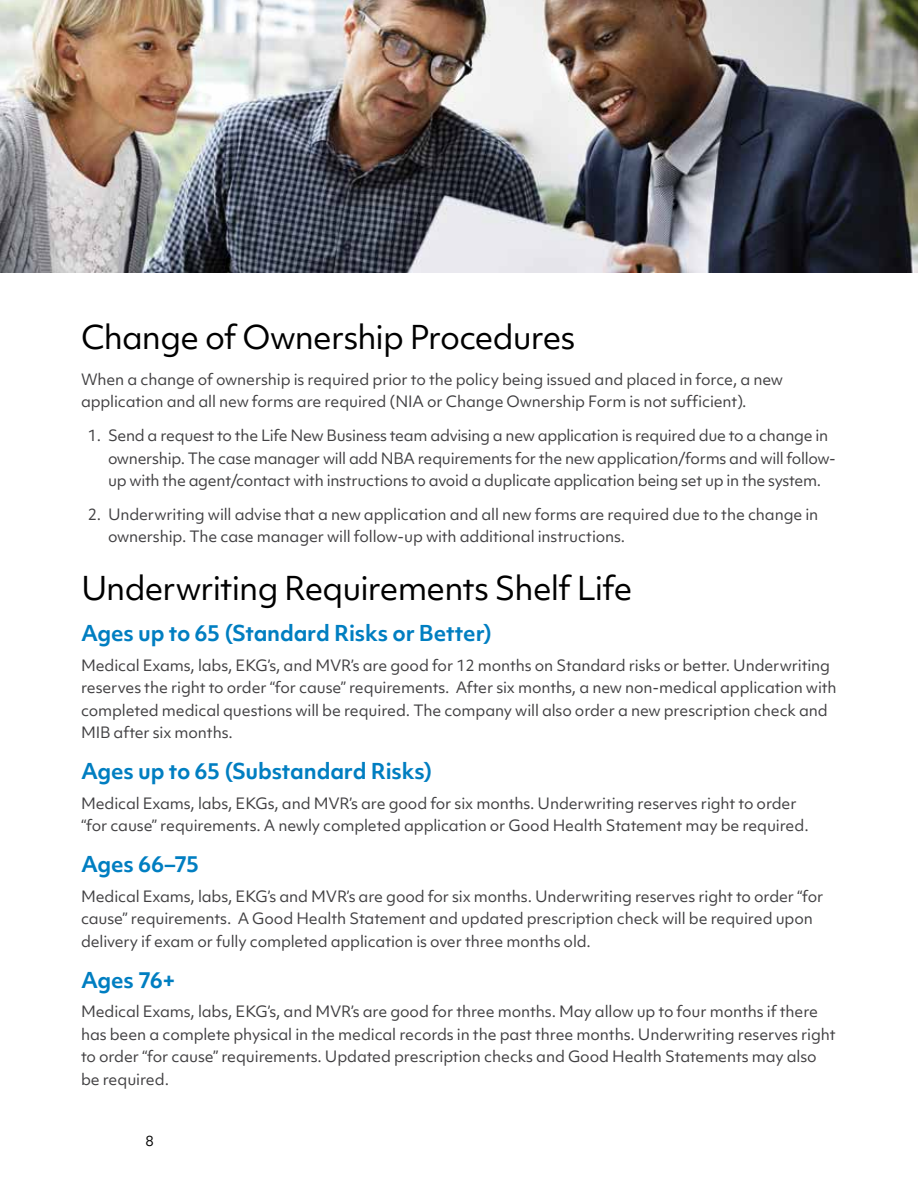
<style>
.page{position:relative;width:918px;height:1188px;background:#fff}
.page>*{position:absolute;margin:0;border:0;box-sizing:border-box;transform-origin:0 0}
.t1{font:31.5px "Objektiv Mk 1";letter-spacing:-.03em;color:#000}
.t2{font:700 21px "Objektiv Mk 1";letter-spacing:-.01em;color:#007ec1}
.t3{font:15px/22.5px "Objektiv Mk 1";letter-spacing:-.01em;color:#414042}
.t4{font:13.5px "Objektiv Mk 1";color:#000}
</style>
<div class="page">
<img style="left:0;top:0;width:918px;height:272px">
<h1 class="t1" style="left:81px;top:315px;width:496px">Change of Ownership Procedures</h1>
<p class="t3" style="left:81px;top:368px;width:704px">When a change of ownership is required prior to the policy being issued and placed in force, a new application and all new forms are required (NIA or Change Ownership Form is not sufficient).</p>
<p class="t3" style="left:108px;top:424px;width:729px;text-indent:-20px">1. Send a request to the Life New Business team advising a new application is required due to a change in ownership. The case manager will add NBA requirements for the new application/forms and will follow&shy;up with the agent/contact with instructions to avoid a duplicate application being set up in the system.</p>
<p class="t3" style="left:108px;top:503px;width:712px;text-indent:-20px">2. Underwriting will advise that a new application and all new forms are required due to the change in ownership. The case manager will follow-up with additional instructions.</p>
<h1 class="t1" style="left:81px;top:566px;width:553px">Underwriting Requirements Shelf Life</h1>
<h2 class="t2" style="left:81px;top:619px;width:413px">Ages up to 65 (Standard Risks or Better)</h2>
<p class="t3" style="left:81px;top:654px;width:757px">Medical Exams, labs, EKG’s, and MVR’s are good for 12 months on Standard risks or better. Underwriting reserves the right to order “for cause” requirements. After six months, a new non-medical application with completed medical questions will be required. The company will also order a new prescription check and MIB after six months.</p>
<h2 class="t2" style="left:81px;top:757px;width:353px">Ages up to 65 (Substandard Risks)</h2>
<p class="t3" style="left:81px;top:792px;width:729px">Medical Exams, labs, EKGs, and MVR’s are good for six months. Underwriting reserves right to order “for cause” requirements. A newly completed application or Good Health Statement may be required.</p>
<h2 class="t2" style="left:81px;top:850px;width:120px">Ages 66–75</h2>
<p class="t3" style="left:81px;top:885px;width:744px">Medical Exams, labs, EKG’s and MVR’s are good for six months. Underwriting reserves right to order “for cause” requirements. A Good Health Statement and updated prescription check will be required upon delivery if exam or fully completed application is over three months old.</p>
<h2 class="t2" style="left:81px;top:965px;width:96px">Ages 76+</h2>
<p class="t3" style="left:81px;top:1000px;width:756px">Medical Exams, labs, EKG’s, and MVR’s are good for three months. May allow up to four months if there has been a complete physical in the medical records in the past three months. Underwriting reserves right to order “for cause” requirements. Updated prescription checks and Good Health Statements may also be required.</p>
<p class="t4" style="left:146px;top:1131px;width:10px">8</p>
</div>
